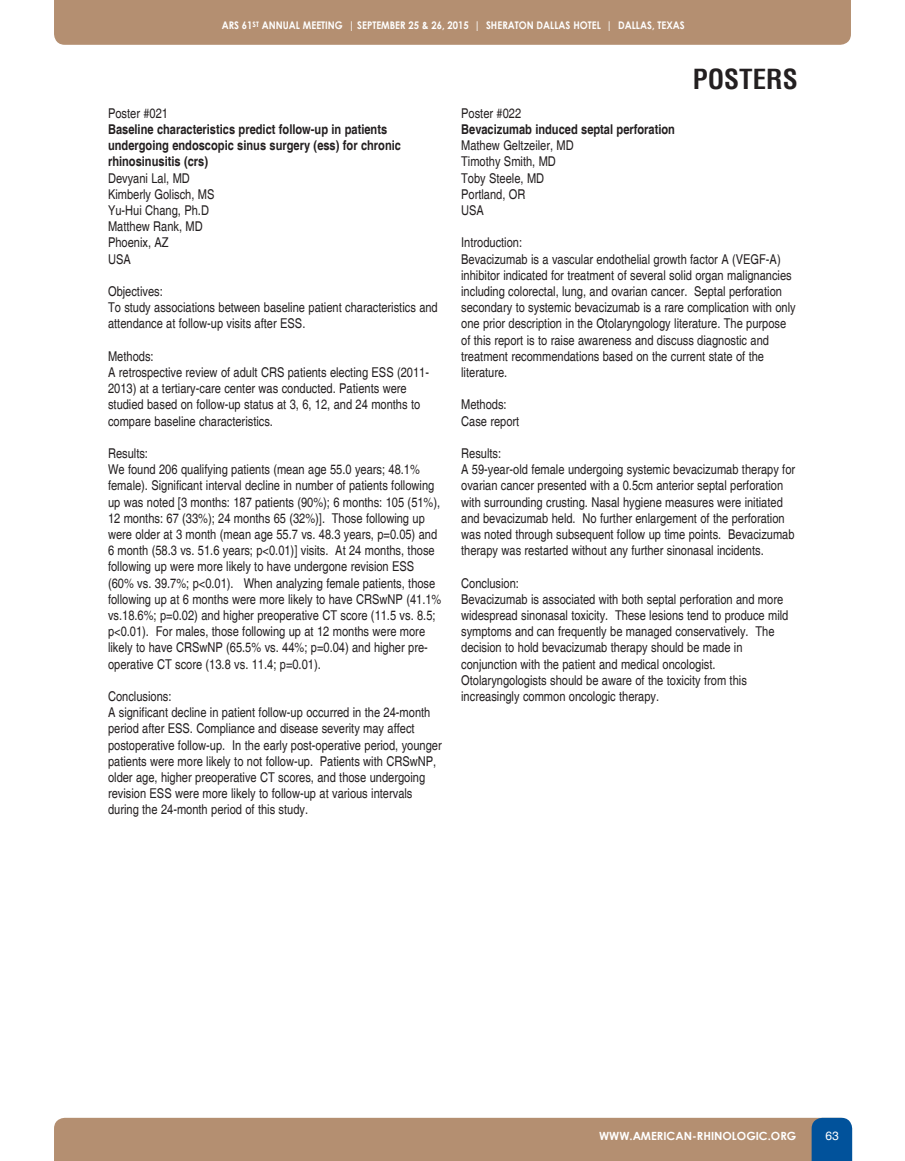
<style>
.page{position:relative;width:905px;height:1161px;background:#fff}
.page>*{position:absolute;margin:0;border:0;box-sizing:border-box;transform-origin:0 0}
.t1{font:700 condensed 27px "Helvetica LT";color:#231f20}
.t2{font:condensed 13.5px/16.2px "Helvetica";color:#231f20}
.t3{font:700 condensed 13.5px/16.2px "Helvetica";color:#231f20}
.t4{font:12px "Helvetica";color:#fff}
.t5{font:700 11.25px "Century Gothic";color:#fff}
.t6{font:700 10.5px "Century Gothic";color:#fff;scale:.9 1}
</style>
<div class="page">
<div style="left:54px;top:1118px;width:798px;height:43px;background:#b48f71"></div>
<div style="left:54px;top:0;width:796px;height:45px;background:#b48f71"></div>
<p class="t6" style="left:222px;top:17px;width:516px">ARS 61<sup>ST</sup> ANNUAL MEETING | SEPTEMBER 25 &amp; 26, 2015 | SHERATON DALLAS HOTEL | DALLAS, TEXAS</p>
<p class="t1" style="left:692px;top:62px;width:107px">POSTERS</p>
<p class="t2" style="left:108px;top:105px;width:62px">Poster #021</p>
<p class="t3" style="left:108px;top:121px;width:294px">Baseline characteristics predict follow-up in patients undergoing endoscopic sinus surgery (ess) for chronic rhinosinusitis (crs)</p>
<p class="t2" style="left:108px;top:170px;width:83px">Devyani Lal, MD</p>
<p class="t2" style="left:108px;top:186px;width:108px">Kimberly Golisch, MS</p>
<p class="t2" style="left:108px;top:202px;width:102px">Yu-Hui Chang, Ph.D</p>
<p class="t2" style="left:108px;top:219px;width:96px">Matthew Rank, MD</p>
<p class="t2" style="left:108px;top:235px;width:62px">Phoenix, AZ</p>
<p class="t2" style="left:108px;top:251px;width:24px">USA</p>
<p class="t2" style="left:108px;top:283px;width:56px">Objectives:</p>
<p class="t2" style="left:108px;top:300px;width:331px">To study associations between baseline patient characteristics and attendance at follow-up visits after ESS.</p>
<p class="t2" style="left:108px;top:348px;width:47px">Methods:</p>
<p class="t2" style="left:108px;top:364px;width:322px">A retrospective review of adult CRS patients electing ESS (2011- 2013) at a tertiary-care center was conducted. Patients were studied based on follow-up status at 3, 6, 12, and 24 months to compare baseline characteristics.</p>
<p class="t2" style="left:108px;top:445px;width:41px">Results:</p>
<p class="t2" style="left:108px;top:462px;width:335px">We found 206 qualifying patients (mean age 55.0 years; 48.1% female). Significant interval decline in number of patients following up was noted [3 months: 187 patients (90%); 6 months: 105 (51%), 12 months: 67 (33%); 24 months 65 (32%)]. Those following up were older at 3 month (mean age 55.7 vs. 48.3 years, p=0.05) and 6 month (58.3 vs. 51.6 years; p&lt;0.01)] visits. At 24 months, those following up were more likely to have undergone revision ESS (60% vs. 39.7%; p&lt;0.01). When analyzing female patients, those following up at 6 months were more likely to have CRSwNP (41.1% vs.18.6%; p=0.02) and higher preoperative CT score (11.5 vs. 8.5; p&lt;0.01). For males, those following up at 12 months were more likely to have CRSwNP (65.5% vs. 44%; p=0.04) and higher pre&shy;operative CT score (13.8 vs. 11.4; p=0.01).</p>
<p class="t2" style="left:108px;top:688px;width:65px">Conclusions:</p>
<p class="t2" style="left:108px;top:705px;width:335px">A significant decline in patient follow-up occurred in the 24-month period after ESS. Compliance and disease severity may affect postoperative follow-up. In the early post-operative period, younger patients were more likely to not follow-up. Patients with CRSwNP, older age, higher preoperative CT scores, and those undergoing revision ESS were more likely to follow-up at various intervals during the 24-month period of this study.</p>
<p class="t2" style="left:461px;top:105px;width:62px">Poster #022</p>
<p class="t3" style="left:461px;top:121px;width:215px">Bevacizumab induced septal perforation</p>
<p class="t2" style="left:461px;top:138px;width:114px">Mathew Geltzeiler, MD</p>
<p class="t2" style="left:461px;top:154px;width:96px">Timothy Smith, MD</p>
<p class="t2" style="left:461px;top:170px;width:85px">Toby Steele, MD</p>
<p class="t2" style="left:461px;top:186px;width:66px">Portland, OR</p>
<p class="t2" style="left:461px;top:202px;width:24px">USA</p>
<p class="t2" style="left:461px;top:235px;width:62px">Introduction:</p>
<p class="t2" style="left:461px;top:251px;width:336px">Bevacizumab is a vascular endothelial growth factor A (VEGF-A) inhibitor indicated for treatment of several solid organ malignancies including colorectal, lung, and ovarian cancer. Septal perforation secondary to systemic bevacizumab is a rare complication with only one prior description in the Otolaryngology literature. The purpose of this report is to raise awareness and discuss diagnostic and treatment recommendations based on the current state of the literature.</p>
<p class="t2" style="left:461px;top:397px;width:47px">Methods:</p>
<p class="t2" style="left:461px;top:413px;width:60px">Case report</p>
<p class="t2" style="left:461px;top:445px;width:41px">Results:</p>
<p class="t2" style="left:461px;top:462px;width:335px">A 59-year-old female undergoing systemic bevacizumab therapy for ovarian cancer presented with a 0.5cm anterior septal perforation with surrounding crusting. Nasal hygiene measures were initiated and bevacizumab held. No further enlargement of the perforation was noted through subsequent follow up time points. Bevacizumab therapy was restarted without any further sinonasal incidents.</p>
<p class="t2" style="left:461px;top:575px;width:59px">Conclusion:</p>
<p class="t2" style="left:461px;top:591px;width:329px">Bevacizumab is associated with both septal perforation and more widespread sinonasal toxicity. These lesions tend to produce mild symptoms and can frequently be managed conservatively. The decision to hold bevacizumab therapy should be made in conjunction with the patient and medical oncologist.<br>Otolaryngologists should be aware of the toxicity from this increasingly common oncologic therapy.</p>
<p class="t5" style="left:599px;top:1127px;width:199px">WWW.AMERICAN-RHINOLOGIC.ORG</p>
<p class="t4" style="left:825px;top:1129px;width:15px">63</p>
</div>
